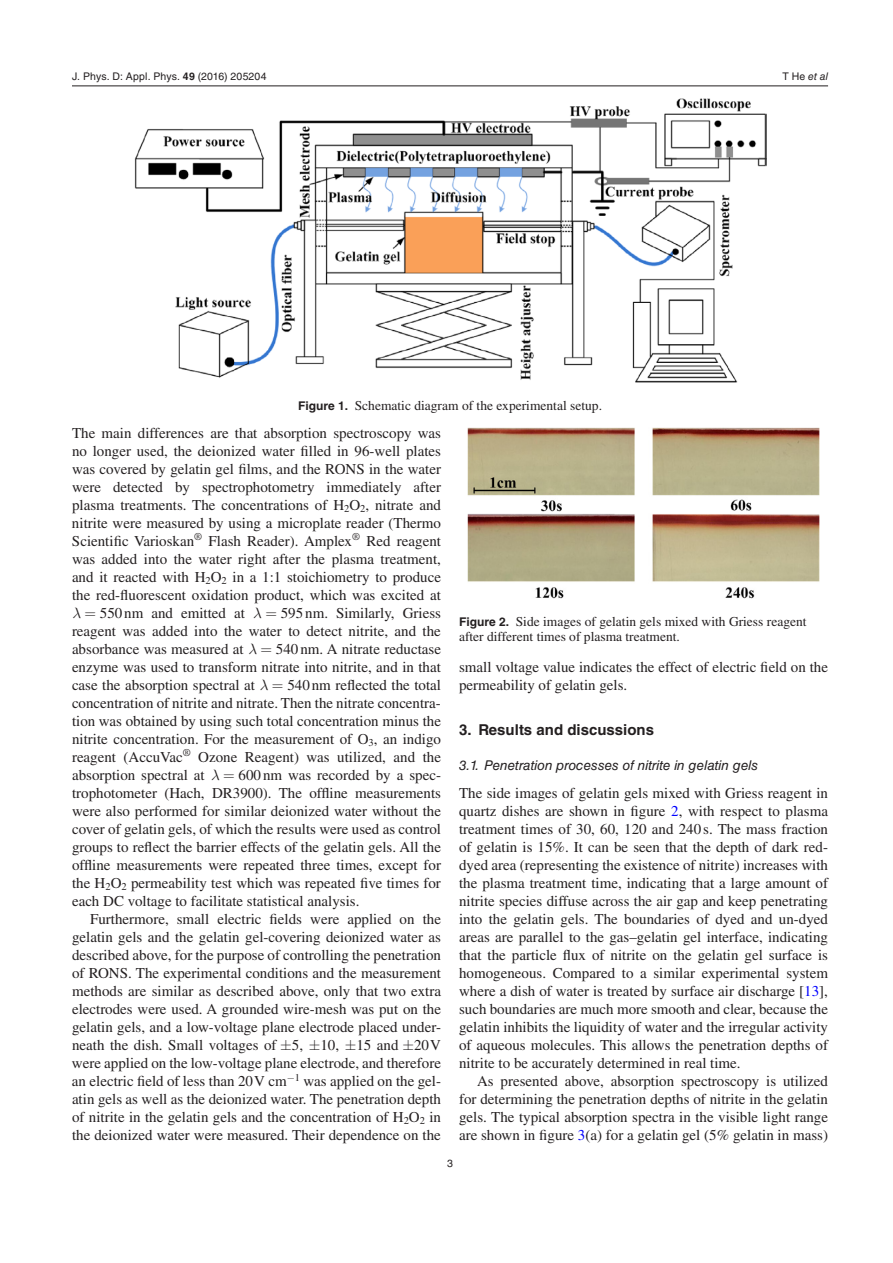
<style>
.page{position:relative;width:893px;height:1263px;background:#fff}
.page>*{position:absolute;margin:0;border:0;box-sizing:border-box;transform-origin:0 0}
.t1{font:15px/18px "Times LT Std";color:#231f20;text-align:justify}
.t2{font:700 15px "Helvetica LT Std";color:#231f20}
.t3{font:13.5px/15px "Times LT Std";color:#231f20}
.t4{font:italic 13.5px "Helvetica LT Std";color:#231f20}
.t5{font:10.5px "Helvetica LT Std";letter-spacing:.01em;color:#231f20}
.t6{font:italic 10.5px "Helvetica LT Std";color:#231f20}
.s1{font-family:"Helvetica";font-weight:700}
.s2{font-family:"Helvetica"}
.s3{font-family:"Helvetica LT Std";font-weight:700;font-size:12px}
.s4{font-style:normal}
.s5{color:#00f}
.s6{font-family:"STIX General"}
</style>
<div class="page">
<hr style="left:72px;top:86px;width:756px;height:1px;background:#231f20">
<img style="left:134px;top:98px;width:632px;height:284px">
<img style="left:467px;top:428px;width:353px;height:171px">
<p class="t5" style="left:72px;top:70px;width:196px">J. Phys. D: Appl. Phys. <span class="s1">49</span> (<span class="s2">2016</span>) 205204</p>
<p class="t3" style="left:298px;top:398px;width:306px"><span class="s3">Figure 1.</span> Schematic diagram of the experimental setup.</p>
<p class="t6" style="left:782px;top:70px;width:47px"><span class="s4">T He</span> et al</p>
<p class="t1" style="left:72px;top:424px;width:370px">The main differences are that absorption spectroscopy was</p>
<p class="t1" style="left:72px;top:442px;width:371px">no longer used, the deionized water filled in 96-well plates</p>
<p class="t1" style="left:72px;top:460px;width:371px">was covered by gelatin gel films, and the RONS in the water</p>
<p class="t1" style="left:72px;top:478px;width:371px">were detected by spectrophotometry immediately after</p>
<p class="t1" style="left:72px;top:496px;width:371px">plasma treatments. The concentrations of H<sub>2</sub>O<sub>2</sub>, nitrate and</p>
<p class="t1" style="left:72px;top:514px;width:371px">nitrite were measured by using a microplate reader (Thermo</p>
<p class="t1" style="left:72px;top:532px;width:371px">Scientific Varioskan<sup>®</sup> Flash Reader). Amplex<sup>®</sup> Red reagent</p>
<p class="t1" style="left:72px;top:550px;width:370px">was added into the water right after the plasma treatment,</p>
<p class="t1" style="left:72px;top:568px;width:370px">and it reacted with H<sub>2</sub>O<sub>2</sub> in a 1:1 stoichiometry to produce</p>
<p class="t1" style="left:72px;top:586px;width:371px">the red-fluorescent oxidation product, which was excited at</p>
<p class="t1" style="left:100px;top:604px;width:146px">550nm and emitted at</p>
<p class="t1" style="left:72px;top:604px;width:370px;text-indent:209px">595nm. Similarly, Griess reagent was added into the water to detect nitrite, and the absorbance was measured at</p>
<p class="t1" style="left:72px;top:640px;width:370px;text-indent:204px">540nm. A nitrate reductase enzyme was used to transform nitrate into nitrite, and in that case the absorption spectral at</p>
<p class="t1" style="left:72px;top:676px;width:371px;text-indent:215px">540 nm reflected the total concentration of nitrite and nitrate. Then the nitrate concentra&shy;tion was obtained by using such total concentration minus the nitrite concentration. For the measurement of O<sub>3</sub>, an indigo reagent (AccuVac<sup>®</sup> Ozone Reagent) was utilized, and the absorption spectral at</p>
<p class="t1" style="left:72px;top:766px;width:371px;text-indent:167px">600nm was recorded by a spec&shy;trophotometer (Hach, DR3900). The offline measurements were also performed for similar deionized water without the cover of gelatin gels, of which the results were used as control groups to reflect the barrier effects of the gelatin gels. All the offline measurements were repeated three times, except for the H<sub>2</sub>O<sub>2</sub> permeability test which was repeated five times for each DC voltage to facilitate statistical analysis.</p>
<p class="t1" style="left:72px;top:910px;width:371px;text-indent:18px">Furthermore, small electric fields were applied on the gelatin gels and the gelatin gel-covering deionized water as described above, for the purpose of controlling the penetration of RONS. The experimental conditions and the measurement methods are similar as described above, only that two extra electrodes were used. A grounded wire-mesh was put on the gelatin gels, and a low-voltage plane electrode placed under&shy;neath the dish. Small voltages of 5, 10, 15 and 20V were applied on the low-voltage plane electrode, and therefore an electric field of less than 20V cm−<sup>1</sup> was applied on the gel&shy;atin gels as well as the deionized water. The penetration depth of nitrite in the gelatin gels and the concentration of H<sub>2</sub>O<sub>2</sub> in the deionized water were measured. Their dependence on the</p>
<p class="t3" style="left:459px;top:614px;width:349px"><span class="s3">Figure 2.</span> Side images of gelatin gels mixed with Griess reagent after different times of plasma treatment.</p>
<p class="t1" style="left:459px;top:658px;width:370px">small voltage value indicates the effect of electric field on the permeability of gelatin gels.</p>
<p class="t2" style="left:459px;top:721px;width:196px">3. Results and discussions</p>
<p class="t4" style="left:459px;top:757px;width:301px">3.1. Penetration processes of nitrite in gelatin gels</p>
<p class="t1" style="left:459px;top:784px;width:371px">The side images of gelatin gels mixed with Griess reagent in quartz dishes are shown in figure <span class="s5">2</span>, with respect to plasma treatment times of 30, 60, 120 and 240s. The mass fraction of gelatin is 15%. It can be seen that the depth of dark red&shy;dyed area (representing the existence of nitrite) increases with the plasma treatment time, indicating that a large amount of nitrite species diffuse across the air gap and keep penetrating into the gelatin gels. The boundaries of dyed and un-dyed areas are parallel to the gas<span class="s6">–</span>gelatin gel interface, indicating that the particle flux of nitrite on the gelatin gel surface is homogeneous. Compared to a similar experimental system where a dish of water is treated by surface air discharge [<span class="s5">13</span>], such boundaries are much more smooth and clear, because the gelatin inhibits the liquidity of water and the irregular activity of aqueous molecules. This allows the penetration depths of nitrite to be accurately determined in real time.</p>
<p class="t1" style="left:459px;top:1072px;width:371px;text-indent:18px">As presented above, absorption spectroscopy is utilized for determining the penetration depths of nitrite in the gelatin gels. The typical absorption spectra in the visible light range are shown in figure <span class="s5">3</span>(a) for a gelatin gel (5% gelatin in mass)</p>
<p class="t5" style="left:447px;top:1157px;width:7px">3</p>
</div>
